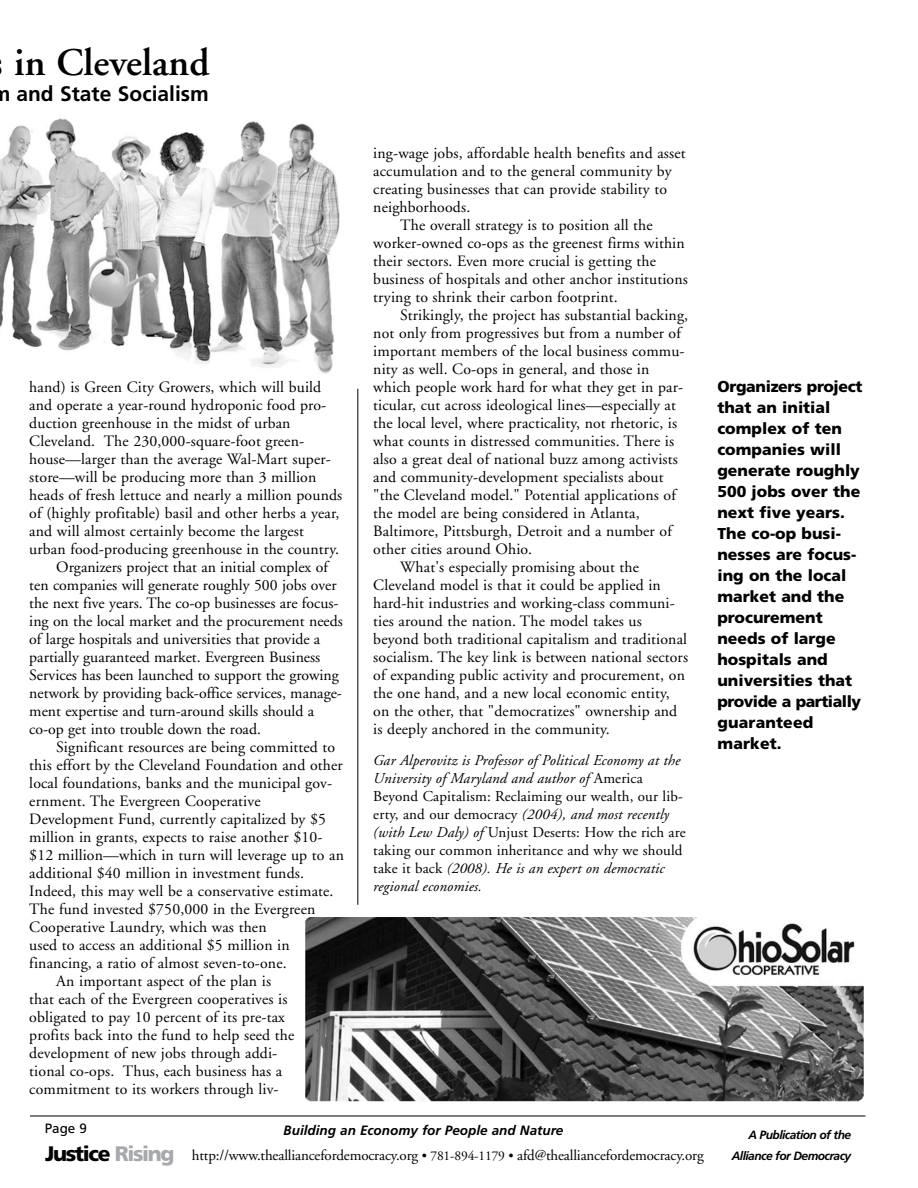
<style>
.page{position:relative;width:918px;height:1188px;background:#fff}
.page>*{position:absolute;margin:0;border:0;box-sizing:border-box;transform-origin:0 0}
.t1{font:600 39px "Adobe Garamond";color:#000}
.t2{font:700 21px "Frutiger";color:#000}
.t3{font:900 21px "Frutiger";letter-spacing:-.065em;color:#000}
.t4{font:15.75px "Adobe Garamond";letter-spacing:.01em;color:#000}
.t5{font:900 15.75px/21px "Frutiger";color:#000}
.t6{font:italic 15px/18px "Adobe Garamond";letter-spacing:.01em;color:#000}
.t7{font:15px "Adobe Garamond";letter-spacing:-.01em;color:#000}
.t8{font:italic 700 13.5px "Frutiger";color:#000}
.t9{font:13.5px "Frutiger";color:#000}
.t10{font:italic 700 12px "Frutiger";letter-spacing:-.045em;color:#000}
.s1{font-style:normal}
.s2{color:#a7a9ac}
.s3{font-size:13.5px}
</style>
<div class="page">
<hr style="left:30px;top:1116px;width:835px;height:1px;background:#000">
<img style="left:0;top:118px;width:339px;height:255px">
<img style="left:305px;top:917px;width:558px;height:184px">
<hr style="left:358px;top:389px;width:1px;height:516px;background:#000">
<h1 class="t1" style="left:14px;top:42px;width:197px">in Cleveland</h1>
<h2 class="t2" style="left:-9px;top:81px;width:219px">m and State Socialism</h2>
<p class="t4" style="left:29px;top:378px;width:293px">hand) is Green City Growers, which will build</p>
<p class="t4" style="left:29px;top:396px;width:298px">and operate a year-round hydroponic food pro-</p>
<p class="t4" style="left:29px;top:414px;width:263px">duction greenhouse in the midst of urban</p>
<p class="t4" style="left:29px;top:432px;width:276px">Cleveland. The 230,000-square-foot green-</p>
<p class="t4" style="left:29px;top:450px;width:303px">house—larger than the average Wal-Mart super-</p>
<p class="t4" style="left:29px;top:468px;width:289px">store—will be producing more than 3 million</p>
<p class="t4" style="left:29px;top:486px;width:315px">heads of fresh lettuce and nearly a million pounds</p>
<p class="t4" style="left:29px;top:504px;width:312px">of (highly profitable) basil and other herbs a year,</p>
<p class="t4" style="left:29px;top:522px;width:276px">and will almost certainly become the largest</p>
<p class="t4" style="left:29px;top:540px;width:311px">urban food-producing greenhouse in the country.</p>
<p class="t4" style="left:56px;top:558px;width:273px">Organizers project that an initial complex of</p>
<p class="t4" style="left:29px;top:576px;width:309px">ten companies will generate roughly 500 jobs over</p>
<p class="t4" style="left:29px;top:594px;width:311px">the next five years. The co-op businesses are focus-</p>
<p class="t4" style="left:29px;top:612px;width:315px">ing on the local market and the procurement needs</p>
<p class="t4" style="left:29px;top:630px;width:293px">of large hospitals and universities that provide a</p>
<p class="t4" style="left:29px;top:648px;width:293px">partially guaranteed market. Evergreen Business</p>
<p class="t4" style="left:29px;top:666px;width:311px">Services has been launched to support the growing</p>
<p class="t4" style="left:29px;top:684px;width:314px">network by providing back-office services, manage-</p>
<p class="t4" style="left:29px;top:702px;width:286px">ment expertise and turn-around skills should a</p>
<p class="t4" style="left:29px;top:720px;width:233px">co-op get into trouble down the road.</p>
<p class="t4" style="left:56px;top:738px;width:280px">Significant resources are being committed to</p>
<p class="t4" style="left:29px;top:756px;width:315px">this effort by the Cleveland Foundation and other</p>
<p class="t4" style="left:29px;top:774px;width:304px">local foundations, banks and the municipal gov-</p>
<p class="t4" style="left:29px;top:792px;width:233px">ernment. The Evergreen Cooperative</p>
<p class="t4" style="left:29px;top:810px;width:298px">Development Fund, currently capitalized by $5</p>
<p class="t4" style="left:29px;top:828px;width:295px">million in grants, expects to raise another $10-</p>
<p class="t4" style="left:29px;top:846px;width:316px">$12 million—which in turn will leverage up to an</p>
<p class="t4" style="left:29px;top:864px;width:276px">additional $40 million in investment funds.</p>
<p class="t4" style="left:29px;top:882px;width:306px">Indeed, this may well be a conservative estimate.</p>
<p class="t4" style="left:29px;top:900px;width:288px">The fund invested $750,000 in the Evergreen</p>
<p class="t4" style="left:29px;top:918px;width:239px">Cooperative Laundry, which was then</p>
<p class="t4" style="left:29px;top:936px;width:262px">used to access an additional $5 million in</p>
<p class="t4" style="left:29px;top:954px;width:259px">financing, a ratio of almost seven-to-one.</p>
<p class="t4" style="left:56px;top:972px;width:216px">An important aspect of the plan is</p>
<p class="t4" style="left:29px;top:990px;width:260px">that each of the Evergreen cooperatives is</p>
<p class="t4" style="left:29px;top:1008px;width:257px">obligated to pay 10 percent of its pre-tax</p>
<p class="t4" style="left:29px;top:1026px;width:267px">profits back into the fund to help seed the</p>
<p class="t4" style="left:29px;top:1044px;width:250px">development of new jobs through addi-</p>
<p class="t4" style="left:29px;top:1062px;width:254px">tional co-ops. Thus, each business has a</p>
<p class="t4" style="left:29px;top:1080px;width:251px">commitment to its workers through liv-</p>
<p class="t4" style="left:373px;top:144px;width:314px">ing-wage jobs, affordable health benefits and asset</p>
<p class="t4" style="left:373px;top:162px;width:300px">accumulation and to the general community by</p>
<p class="t4" style="left:373px;top:180px;width:295px">creating businesses that can provide stability to</p>
<p class="t4" style="left:373px;top:198px;width:98px">neighborhoods.</p>
<p class="t4" style="left:400px;top:216px;width:254px">The overall strategy is to position all the</p>
<p class="t4" style="left:373px;top:234px;width:313px">worker-owned co-ops as the greenest firms within</p>
<p class="t4" style="left:373px;top:252px;width:284px">their sectors. Even more crucial is getting the</p>
<p class="t4" style="left:373px;top:270px;width:316px">business of hospitals and other anchor institutions</p>
<p class="t4" style="left:373px;top:288px;width:246px">trying to shrink their carbon footprint.</p>
<p class="t4" style="left:400px;top:306px;width:289px">Strikingly, the project has substantial backing,</p>
<p class="t4" style="left:373px;top:324px;width:309px">not only from progressives but from a number of</p>
<p class="t4" style="left:373px;top:342px;width:313px">important members of the local business commu-</p>
<p class="t4" style="left:373px;top:360px;width:278px">nity as well. Co-ops in general, and those in</p>
<p class="t4" style="left:373px;top:378px;width:311px">which people work hard for what they get in par-</p>
<p class="t4" style="left:373px;top:396px;width:304px">ticular, cut across ideological lines—especially at</p>
<p class="t4" style="left:373px;top:414px;width:305px">the local level, where practicality, not rhetoric, is</p>
<p class="t4" style="left:373px;top:432px;width:302px">what counts in distressed communities. There is</p>
<p class="t4" style="left:373px;top:450px;width:306px">also a great deal of national buzz among activists</p>
<p class="t4" style="left:373px;top:468px;width:292px">and community-development specialists about</p>
<p class="t4" style="left:373px;top:486px;width:304px">"the Cleveland model." Potential applications of</p>
<p class="t4" style="left:373px;top:504px;width:268px">the model are being considered in Atlanta,</p>
<p class="t4" style="left:373px;top:522px;width:300px">Baltimore, Pittsburgh, Detroit and a number of</p>
<p class="t4" style="left:373px;top:540px;width:160px">other cities around Ohio.</p>
<p class="t4" style="left:400px;top:558px;width:240px">What's especially promising about the</p>
<p class="t4" style="left:373px;top:576px;width:289px">Cleveland model is that it could be applied in</p>
<p class="t4" style="left:373px;top:594px;width:303px">hard-hit industries and working-class communi-</p>
<p class="t4" style="left:373px;top:612px;width:270px">ties around the nation. The model takes us</p>
<p class="t4" style="left:373px;top:630px;width:315px">beyond both traditional capitalism and traditional</p>
<p class="t4" style="left:373px;top:648px;width:316px">socialism. The key link is between national sectors</p>
<p class="t4" style="left:373px;top:666px;width:313px">of expanding public activity and procurement, on</p>
<p class="t4" style="left:373px;top:684px;width:298px">the one hand, and a new local economic entity,</p>
<p class="t4" style="left:373px;top:702px;width:305px">on the other, that "democratizes" ownership and</p>
<p class="t4" style="left:373px;top:720px;width:238px">is deeply anchored in the community.</p>
<p class="t6" style="left:373px;top:752px;width:314px">Gar Alperovitz is Professor of Political Economy at the University of Maryland and author of <span class="s1">America Beyond Capitalism: Reclaiming our wealth, our lib&shy;erty, and our democracy</span> (2004), and most recently (with Lew Daly) of <span class="s1">Unjust Deserts: How the rich are taking our common inheritance and why we should take it back</span> (2008). He is an expert on democratic regional economies.</p>
<p class="t5" style="left:717px;top:376px;width:146px">Organizers project that an initial complex of ten companies will generate roughly<br>500 jobs over the next five years.<br>The co-op busi&shy;nesses are focus&shy;ing on the local market and the procurement needs of large hospitals and universities that provide a partially guaranteed market.</p>
<p class="t9" style="left:45px;top:1121px;width:44px">Page 9</p>
<h2 class="t3" style="left:45px;top:1141px;width:131px">Justice <span class="s2">Rising</span></h2>
<p class="t8" style="left:284px;top:1122px;width:281px">Building an Economy for People and Nature</p>
<p class="t10" style="left:748px;top:1128px;width:104px">A Publication of the</p>
<p class="t7" style="left:192px;top:1147px;width:513px">http://www.thealliancefordemocracy.org <span class="s3">• 781-894-1179 •</span> afd@thealliancefordemocracy.org</p>
<p class="t10" style="left:732px;top:1149px;width:121px">Alliance for Democracy</p>
</div>
